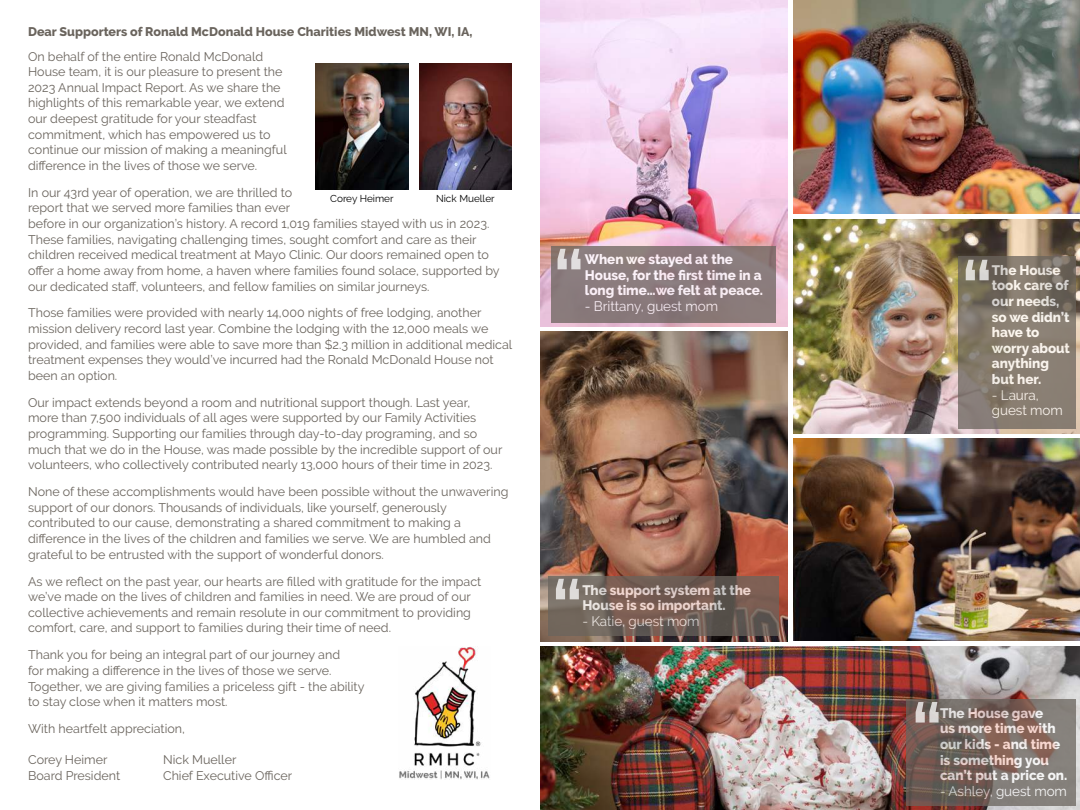
<style>
.page{position:relative;width:1080px;height:810px;background:#fff}
.page>*{position:absolute;margin:0;border:0;box-sizing:border-box;transform-origin:0 0}
.t1{font:600 85px "Raleway";color:#fff}
.t2{font:800 13.75px/15.6px "Raleway";letter-spacing:-.005em;color:#fff}
.t3{font:13.75px/15.6px "Raleway";letter-spacing:-.005em;color:#fff}
.t4{font:12.5px/15.6px "Raleway";color:#6a645d}
.t5{font:800 12.5px "Raleway";color:#6a645d}
.t6{font:10px "Raleway";color:#000}
</style>
<div class="page">
<img style="left:399px;top:647px;width:91px;height:132px">
<img style="left:419px;top:63px;width:93px;height:127px">
<img style="left:540px;top:0;width:248px;height:326px">
<img style="left:793px;top:0;width:287px;height:214px">
<img style="left:540px;top:332px;width:248px;height:309px">
<img style="left:540px;top:647px;width:540px;height:163px">
<img style="left:793px;top:219px;width:287px;height:214px">
<img style="left:793px;top:438px;width:287px;height:203px">
<div style="left:551px;top:246px;width:225px;height:77px;background:#8a7a7b"></div>
<svg style="left:549px;top:576px;width:230px;height:60px;background:#705f56"></svg>
<svg style="left:958px;top:256px;width:118px;height:172px;background:#81776b"></svg>
<svg style="left:906px;top:699px;width:169px;height:107px;background:#776861"></svg>
<img style="left:315px;top:63px;width:93px;height:127px">
<p class="t5" style="left:28px;top:26px;width:446px">Dear Supporters of Ronald McDonald House Charities Midwest MN, WI, IA,</p>
<p class="t4" style="left:28px;top:49px;width:260px">On behalf of the entire Ronald McDonald House team, it is our pleasure to present the 2023 Annual Impact Report. As we share the highlights of this remarkable year, we extend our deepest gratitude for your steadfast commitment, which has empowered us to continue our mission of making a meaningful difference in the lives of those we serve.</p>
<p class="t4" style="left:28px;top:186px;width:473px">In our 43rd year of operation, we are thrilled to<br>report that we served more families than ever<br>before in our organization’s history. A record 1,019 families stayed with us in 2023.<br>These families, navigating challenging times, sought comfort and care as their children received medical treatment at Mayo Clinic. Our doors remained open to offer a home away from home, a haven where families found solace, supported by our dedicated staff, volunteers, and fellow families on similar journeys.</p>
<p class="t4" style="left:28px;top:305px;width:486px">Those families were provided with nearly 14,000 nights of free lodging, another mission delivery record last year. Combine the lodging with the 12,000 meals we provided, and families were able to save more than $2.3 million in additional medical treatment expenses they would’ve incurred had the Ronald McDonald House not been an option.</p>
<p class="t4" style="left:28px;top:396px;width:476px">Our impact extends beyond a room and nutritional support though. Last year, more than 7,500 individuals of all ages were supported by our Family Activities programming. Supporting our families through day-to-day programing, and so much that we do in the House, was made possible by the incredible support of our volunteers, who collectively contributed nearly 13,000 hours of their time in 2023.</p>
<p class="t4" style="left:28px;top:484px;width:482px">None of these accomplishments would have been possible without the unwavering support of our donors. Thousands of individuals, like yourself, generously contributed to our cause, demonstrating a shared commitment to making a difference in the lives of the children and families we serve. We are humbled and grateful to be entrusted with the support of wonderful donors.</p>
<p class="t4" style="left:28px;top:573px;width:455px">As we reflect on the past year, our hearts are filled with gratitude for the impact we’ve made on the lives of children and families in need. We are proud of our collective achievements and remain resolute in our commitment to providing comfort, care, and support to families during their time of need.</p>
<p class="t4" style="left:28px;top:647px;width:338px">Thank you for being an integral part of our journey and<br>for making a difference in the lives of those we serve.<br>Together, we are giving families a priceless gift - the ability to stay close when it matters most.</p>
<p class="t4" style="left:28px;top:721px;width:158px">With heartfelt appreciation,</p>
<p class="t4" style="left:28px;top:752px;width:81px">Corey Heimer</p>
<p class="t4" style="left:163px;top:752px;width:75px">Nick Mueller</p>
<p class="t4" style="left:28px;top:768px;width:94px">Board President</p>
<p class="t4" style="left:163px;top:768px;width:131px">Chief Executive OfÏcer</p>
<p class="t6" style="left:330px;top:193px;width:65px">Corey Heimer</p>
<p class="t6" style="left:436px;top:195px;width:60px">Nick Mueller</p>
<h1 class="t1" style="left:553px;top:232px;width:34px">“</h1>
<p class="t2" style="left:585px;top:253px;width:180px">When we stayed at the<br>House, for the first time in a long time…we felt at peace.</p>
<p class="t3" style="left:585px;top:300px;width:135px">- Brittany, guest mom</p>
<h1 class="t1" style="left:551px;top:562px;width:34px">“</h1>
<p class="t2" style="left:582px;top:583px;width:170px">The support system at the<br>House is so important.</p>
<p class="t3" style="left:582px;top:615px;width:119px">- Katie, guest mom</p>
<h1 class="t1" style="left:961px;top:243px;width:34px">“</h1>
<p class="t2" style="left:992px;top:263px;width:80px">The House took care of our needs, so we didn’t have to worry about anything but her.</p>
<p class="t3" style="left:992px;top:388px;width:72px">- Laura, guest mom</p>
<h1 class="t1" style="left:911px;top:685px;width:34px">“</h1>
<p class="t2" style="left:940px;top:707px;width:129px">The House gave<br>us more time with our kids - and time is something you can’t put a price on.</p>
<p class="t3" style="left:940px;top:785px;width:128px">- Ashley, guest mom</p>
</div>
